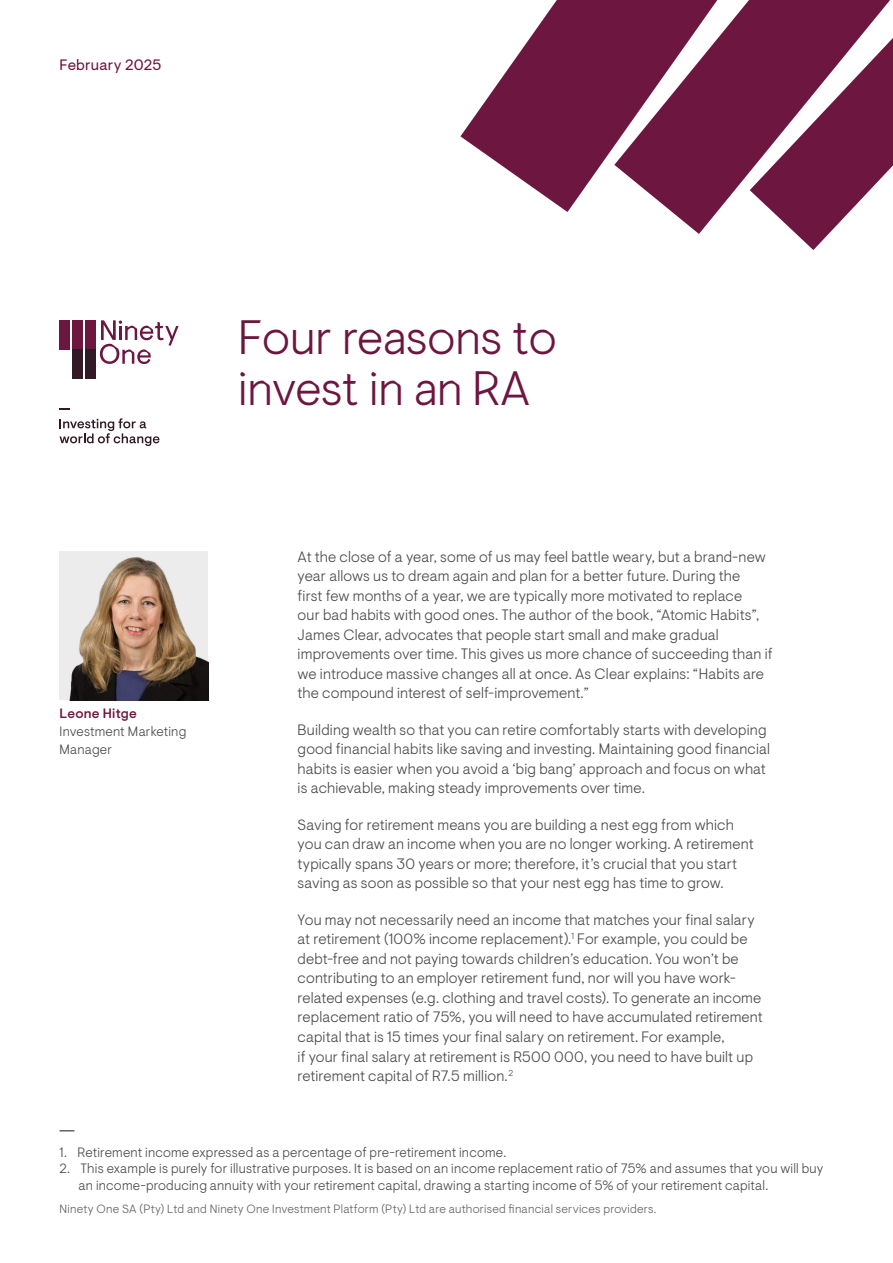
<style>
.page{position:relative;width:893px;height:1263px;background:#fff}
.page>*{position:absolute;margin:0;border:0;box-sizing:border-box;transform-origin:0 0}
.t1{font:300 48px/51px "Ninety One Visuelt Display";color:#6d163f}
.t2{font:300 15px/19.5px "Ninety One Visuelt";letter-spacing:.01em;color:#4a4a49}
.t3{font:15px "Ninety One Visuelt";letter-spacing:.01em;color:#6d163f}
.t4{font:300 13.5px/18px "Ninety One Visuelt";letter-spacing:.015em;color:#4a4a49}
.t5{font:500 13.5px "Ninety One Visuelt";letter-spacing:.02em;color:#6d163f}
.t6{font:300 12px "Ninety One Visuelt";letter-spacing:.02em;color:#646363}
</style>
<div class="page">
<svg style="left:672px;top:0;width:218px;height:234px;fill:#6d163f"></svg>
<svg style="left:460px;top:0;width:257px;height:212px;fill:#6d163f"></svg>
<svg style="left:750px;top:38px;width:143px;height:212px"></svg>
<img style="left:60px;top:551px;width:148px;height:149px">
<div style="left:72px;top:320px;width:11px;height:30px;background:#6d163f"></div>
<div style="left:60px;top:320px;width:10px;height:30px;background:#6d163f"></div>
<div style="left:85px;top:320px;width:11px;height:30px;background:#6d163f"></div>
<div style="left:72px;top:350px;width:11px;height:29px;background:#311925"></div>
<div style="left:85px;top:350px;width:11px;height:29px;background:#311925"></div>
<svg style="left:100px;top:320px;width:79px;height:44px"></svg>
<svg style="left:60px;top:418px;width:99px;height:28px"></svg>
<svg style="left:60px;top:1130px;width:14px;height:1px"></svg>
<p class="t3" style="left:60px;top:56px;width:104px">February 2025</p>
<h1 class="t1" style="left:238px;top:313px;width:320px">Four reasons to invest in an RA</h1>
<p class="t5" style="left:60px;top:706px;width:79px">Leone Hitge</p>
<p class="t4" style="left:60px;top:723px;width:128px">Investment Marketing<br>Manager</p>
<p class="t2" style="left:298px;top:547px;width:476px">At the close of a year, some of us may feel battle weary, but a brand-new year allows us to dream again and plan for a better future. During the<br>first few months of a year, we are typically more motivated to replace<br>our bad habits with good ones. The author of the book, “Atomic Habits”, James Clear, advocates that people start small and make gradual improvements over time. This gives us more chance of succeeding than if we introduce massive changes all at once. As Clear explains: “Habits are the compound interest of self-improvement.”</p>
<p class="t2" style="left:298px;top:720px;width:474px">Building wealth so that you can retire comfortably starts with developing good financial habits like saving and investing. Maintaining good financial habits is easier when you avoid a ‘big bang’ approach and focus on what is achievable, making steady improvements over time.</p>
<p class="t2" style="left:298px;top:815px;width:458px">Saving for retirement means you are building a nest egg from which you can draw an income when you are no longer working. A retirement typically spans 30 years or more; therefore, it’s crucial that you start saving as soon as possible so that your nest egg has time to grow.</p>
<p class="t2" style="left:298px;top:910px;width:467px">You may not necessarily need an income that matches your final salary at retirement (100% income replacement).<sup>1</sup> For example, you could be debt-free and not paying towards children’s education. You won’t be contributing to an employer retirement fund, nor will you have work&shy;related expenses (e.g. clothing and travel costs). To generate an income replacement ratio of 75%, you will need to have accumulated retirement capital that is 15 times your final salary on retirement. For example,<br>if your final salary at retirement is R500 000, you need to have built up retirement capital of R7.5 million.<sup>2</sup></p>
<p class="t4" style="left:60px;top:1143px;width:448px">1. Retirement income expressed as a percentage of pre-retirement income.</p>
<p class="t4" style="left:79px;top:1160px;width:746px;line-height:16.5px;text-indent:-19px">2. This example is purely for illustrative purposes. It is based on an income replacement ratio of 75% and assumes that you will buy an income-producing annuity with your retirement capital, drawing a starting income of 5% of your retirement capital.</p>
<p class="t6" style="left:60px;top:1202px;width:598px">Ninety One SA (Pty) Ltd and Ninety One Investment Platform (Pty) Ltd are authorised financial services providers.</p>
</div>
